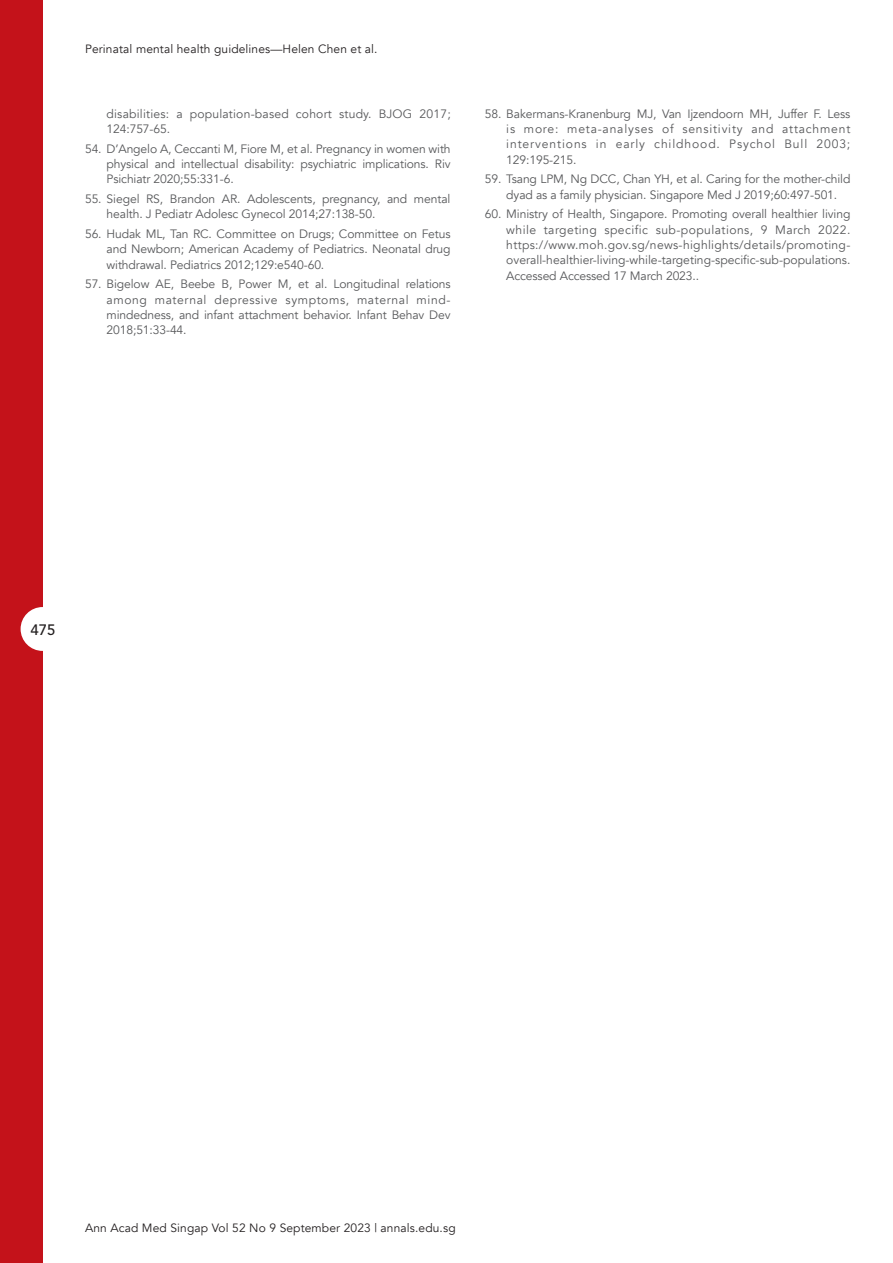
<style>
.page{position:relative;width:893px;height:1263px;background:#fff}
.page>*{position:absolute;margin:0;border:0;box-sizing:border-box;transform-origin:0 0}
.t1{font:500 15px "Avenir";color:#231f20}
.t2{font:12.15px/15.3px "Avenir";letter-spacing:-.01em;color:#57585a;text-align:justify}
.t3{font:12.15px/15.3px "Avenir";letter-spacing:.015em;color:#57585a}
.t4{font:12px "Avenir";letter-spacing:.01em;color:#231f20}
</style>
<div class="page">
<div style="left:0;top:0;width:43px;height:1263px;background:#c4121a"></div>
<div style="left:21px;top:607px;width:43px;height:44px;background:#fff;border-radius:50%"></div>
<p class="t4" style="left:85px;top:42px;width:294px">Perinatal mental health guidelines—Helen Chen et al.</p>
<p class="t3" style="left:107px;top:106px;width:346px">disabilities: a population-based cohort study. BJOG 2017;<br>124:757-65.</p>
<p class="t2" style="left:107px;top:141px;width:346px;text-indent:-22px">54. D’Angelo A, Ceccanti M, Fiore M, et al. Pregnancy in women with physical and intellectual disability: psychiatric implications. Riv Psichiatr 2020;55:331-6.</p>
<p class="t2" style="left:107px;top:191px;width:345px;text-indent:-22px">55. Siegel RS, Brandon AR. Adolescents, pregnancy, and mental health. J Pediatr Adolesc Gynecol 2014;27:138-50.</p>
<p class="t2" style="left:107px;top:226px;width:346px;text-indent:-22px">56. Hudak ML, Tan RC. Committee on Drugs; Committee on Fetus and Newborn; American Academy of Pediatrics. Neonatal drug withdrawal. Pediatrics 2012;129:e540-60.</p>
<p class="t2" style="left:107px;top:277px;width:346px;text-indent:-22px">57. Bigelow AE, Beebe B, Power M, et al. Longitudinal relations among maternal depressive symptoms, maternal mind&shy;mindedness, and infant attachment behavior. Infant Behav Dev 2018;51:33-44.</p>
<p class="t2" style="left:506px;top:106px;width:346px;text-indent:-22px">58. Bakermans-Kranenburg MJ, Van Ijzendoorn MH, Juffer F. Less is more: meta-analyses of sensitivity and attachment interventions in early childhood. Psychol Bull 2003; 129:195-215.</p>
<p class="t2" style="left:506px;top:172px;width:346px;text-indent:-22px">59. Tsang LPM, Ng DCC, Chan YH, et al. Caring for the mother-child dyad as a family physician. Singapore Med J 2019;60:497-501.</p>
<p class="t2" style="left:506px;top:207px;width:346px;text-indent:-22px">60. Ministry of Health, Singapore. Promoting overall healthier living while targeting specific sub-populations, 9 March 2022. https://www.moh.gov.sg/news-highlights/details/promoting&shy;overall-healthier-living-while-targeting-specific-sub-populations.<br>Accessed Accessed 17 March 2023..</p>
<p class="t1" style="left:30px;top:621px;width:27px">475</p>
<p class="t4" style="left:85px;top:1221px;width:372px">Ann Acad Med Singap Vol 52 No 9 September 2023 | annals.edu.sg</p>
</div>
